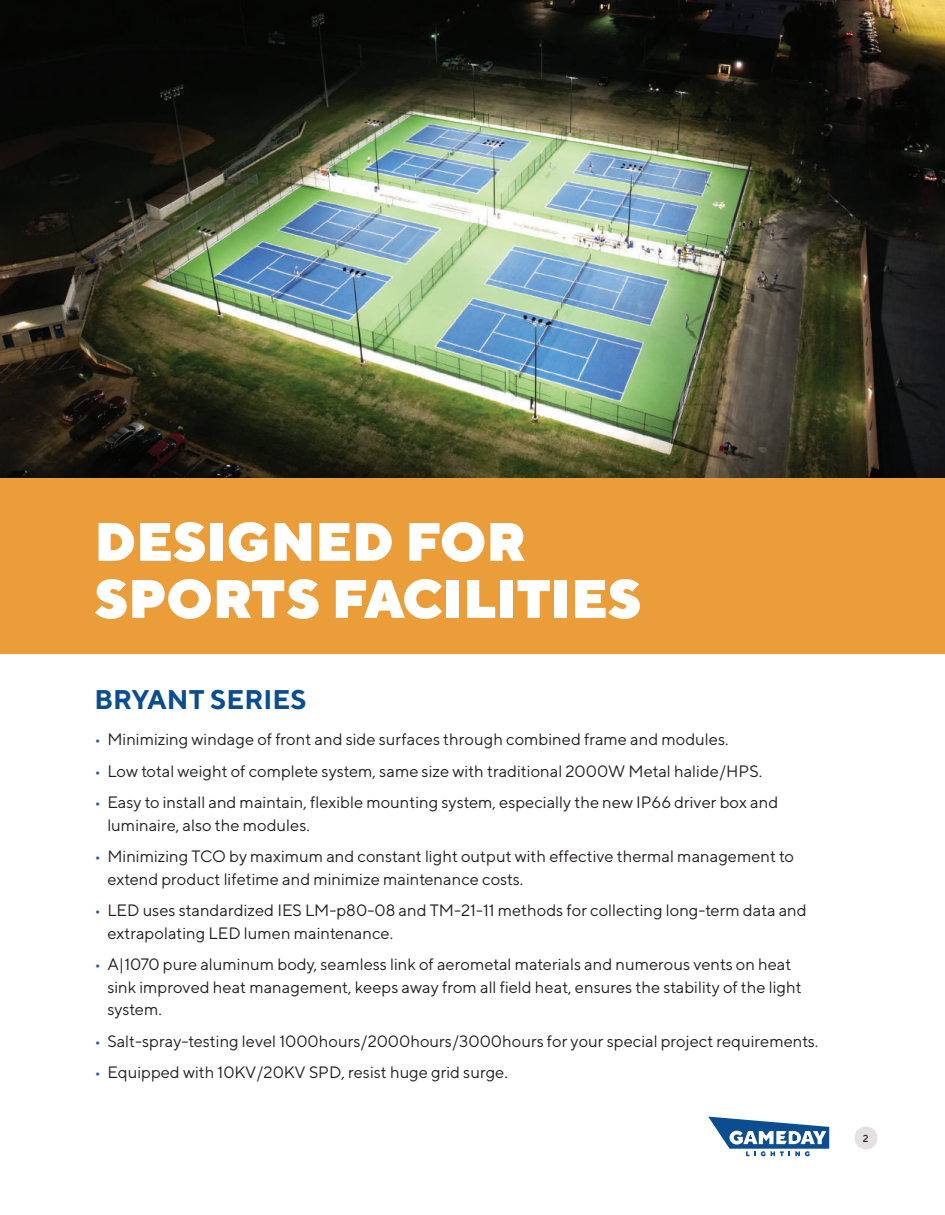
<style>
.page{position:relative;width:945px;height:1215px;background:#fff}
.page>*{position:absolute;margin:0;border:0;box-sizing:border-box;transform-origin:0 0}
.t1{font:900 54px/57px "TT Norms";color:#fff}
.t2{font:700 27px "TT Norms";color:#0b4d91}
.t3{font:16.5px/22.5px "TT Norms";color:#231f20}
.t4{font:500 10.2px "TT Norms";color:#231f20}
.s1{color:#2b5998}
</style>
<div class="page">
<img style="left:0;top:0;width:945px;height:478px">
<div style="left:0;top:478px;width:945px;height:176px;background:#ea9d39"></div>
<div style="left:855px;top:1126px;width:22px;height:23px;background:#e5e1e1;border-radius:50%"></div>
<svg style="left:708px;top:1117px;width:121px;height:39px"></svg>
<h1 class="t1" style="left:94px;top:512px;width:549px">DESIGNED FOR<br>SPORTS FACILITIES</h1>
<h2 class="t2" style="left:94px;top:683px;width:214px">BRYANT SERIES</h2>
<p class="t3" style="left:94px;top:728px;width:636px"><span class="s1">•</span> Minimizing windage of front and side surfaces through combined frame and modules.</p>
<p class="t3" style="left:94px;top:759px;width:669px"><span class="s1">•</span> Low total weight of complete system, same size with traditional 2000W Metal halide/HPS.</p>
<p class="t3" style="left:107px;top:791px;width:672px;text-indent:-13px"><span class="s1">•</span> Easy to install and maintain, flexible mounting system, especially the new IP66 driver box and luminaire, also the modules.</p>
<p class="t3" style="left:107px;top:845px;width:688px;text-indent:-13px"><span class="s1">•</span> Minimizing TCO by maximum and constant light output with effective thermal management to extend product lifetime and minimize maintenance costs.</p>
<p class="t3" style="left:107px;top:899px;width:701px;text-indent:-13px"><span class="s1">•</span> LED uses standardized IES LM-p80-08 and TM-21-11 methods for collecting long-term data and extrapolating LED lumen maintenance.</p>
<p class="t3" style="left:107px;top:953px;width:696px;text-indent:-13px"><span class="s1">•</span> A|1070 pure aluminum body, seamless link of aerometal materials and numerous vents on heat sink improved heat management, keeps away from all field heat, ensures the stability of the light system.</p>
<p class="t3" style="left:94px;top:1030px;width:725px"><span class="s1">•</span> Salt-spray-testing level 1000hours/2000hours/3000hours for your special project requirements.</p>
<p class="t3" style="left:94px;top:1061px;width:415px"><span class="s1">•</span> Equipped with 10KV/20KV SPD, resist huge grid surge.</p>
<p class="t4" style="left:863px;top:1132px;width:7px">2</p>
</div>
